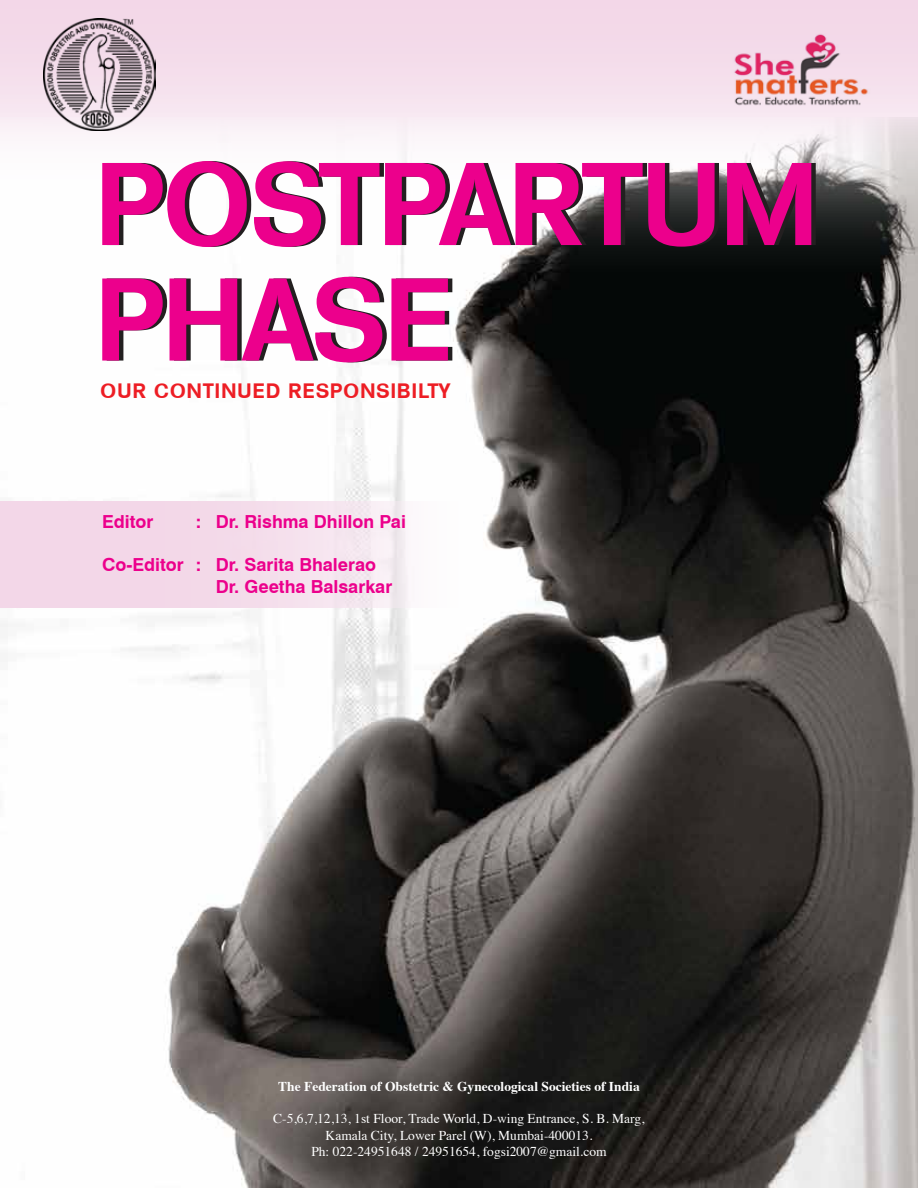
<style>
.page{position:relative;width:918px;height:1188px;background:#fff}
.page>*{position:absolute;margin:0;border:0;box-sizing:border-box;transform-origin:0 0}
.t1{font:700 113.85px/115.5px "Adam Becker";color:#ec008c}
.t2{font:700 20.25px "Adam Becker";letter-spacing:.06em;color:#ed1d24}
.t3{font:700 18px/21.6px "Swiss 721 BT";color:#ec008c}
.t4{font:13.5px/16.2px "Times";color:#fff;text-align:center}
.t5{font:700 13.5px "Times";color:#fff}
</style>
<div class="page">
<div style="left:0;top:0;width:918px;height:245px;background:#f4dcea"></div>
<img style="left:0;top:118px;width:918px;height:1070px">
<img style="left:44px;top:19px;width:111px;height:111px">
<img style="left:725px;top:34px;width:149px;height:90px">
<div style="left:0;top:501px;width:459px;height:106px;background:linear-gradient(to right,#f1cee3,#f8f2f6)"></div>
<h1 class="t1" style="left:96px;top:147px;width:723px">POSTPARTUM<br>PHASE</h1>
<h2 class="t2" style="left:101px;top:378px;width:351px">OUR CONTINUED RESPONSIBILTY</h2>
<h3 class="t3" style="left:102px;top:511px;width:53px">Editor</h3>
<h3 class="t3" style="left:196px;top:511px;width:211px">: Dr. Rishma Dhillon Pai</h3>
<h3 class="t3" style="left:216px;top:554px;width:178px;text-indent:-114px">Co-Editor : Dr. Sarita Bhalerao<br>Dr. Geetha Balsarkar</h3>
<p class="t5" style="left:278px;top:1074px;width:363px">The Federation of Obstetric &amp; Gynecological Societies of India</p>
<p class="t4" style="left:273px;top:1110px;width:373px">C-5,6,7,12,13, 1st Floor, Trade World, D-wing Entrance, S. B. Marg,<br>Kamala City, Lower Parel (W), Mumbai-400013.<br>Ph: 022-24951648 / 24951654, fogsi2007@gmail.com</p>
</div>
